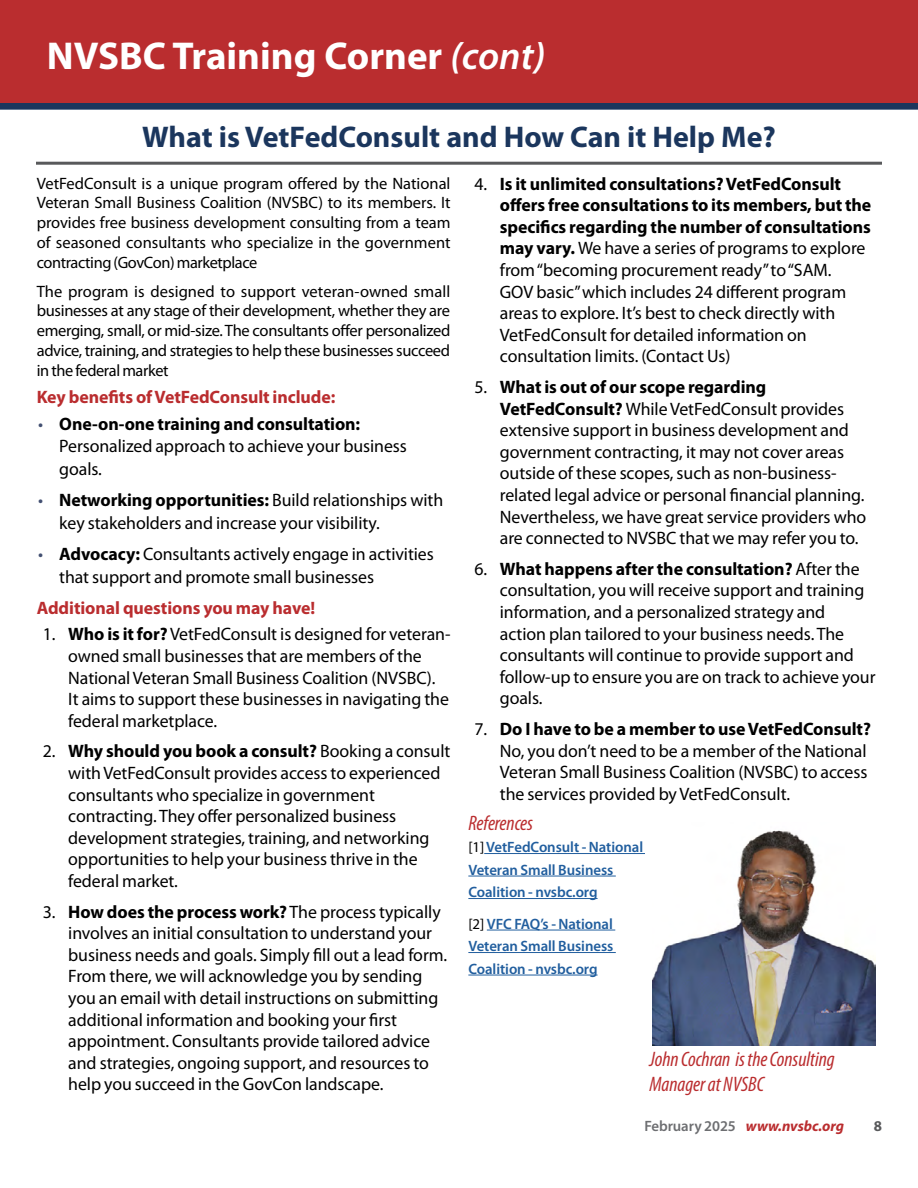
<style>
.page{position:relative;width:918px;height:1188px;background:#fff}
.page>*{position:absolute;margin:0;border:0;box-sizing:border-box;transform-origin:0 0}
.t1{font:700 39px "Myriad Pro";color:#fff}
.t2{font:700 30px "Myriad Pro";color:#1b365d}
.t3{font:italic condensed 21px/25.2px "Myriad Pro";letter-spacing:-.005em;color:#ba2d2f}
.t4{font:18px/21.6px "Myriad Pro";letter-spacing:-.005em;color:#000}
.t5{font:700 18px "Myriad Pro";letter-spacing:-.005em;color:#ba2d2f}
.t6{font:16.5px/19.8px "Myriad Pro";letter-spacing:-.02em;color:#000;text-align:justify}
.t7{font:600 15px/22.5px "Myriad Pro";letter-spacing:-.005em;color:#215e9e}
.t8{font:italic 700 15px "Myriad Pro";letter-spacing:-.005em;color:#ba2d2f}
.t9{font:700 15px "Myriad Pro";color:#58595b}
.s1{font-weight:600;font-style:italic}
.s2{color:#435072}
.s3{font-weight:700}
.s4{font-weight:400;color:#000}
.s5{font-weight:600;font-style:normal;color:#6d6e71}
</style>
<div class="page">
<div style="left:0;top:0;width:918px;height:97px;background:#ba2d2f"></div>
<div style="left:0;top:102px;width:918px;height:8px;background:#1b365d"></div>
<div style="left:0;top:20px;width:918px;height:83px;background:#ba2d2f"></div>
<img style="left:653px;top:830px;width:223px;height:215px">
<hr style="left:484px;top:853px;width:161px;height:1px;background:#215e9e">
<hr style="left:468px;top:876px;width:148px;height:1px;background:#215e9e">
<hr style="left:468px;top:898px;width:130px;height:1px;background:#215e9e">
<hr style="left:487px;top:930px;width:128px;height:1px;background:#215e9e">
<hr style="left:468px;top:952px;width:148px;height:1px;background:#215e9e">
<hr style="left:468px;top:975px;width:130px;height:1px;background:#215e9e">
<hr style="left:36px;top:162px;width:846px;height:3px;background:#58595b">
<h1 class="t1" style="left:47px;top:31px;width:500px">NVSBC Training Corner <span class="s1">(cont)</span></h1>
<h2 class="t2" style="left:142px;top:117px;width:635px">What is VetFedConsult and How Can it Help Me?</h2>
<p class="t6" style="left:37px;top:173px;width:415px">VetFedConsult is a unique program offered by the National Veteran Small Business Coalition (NVSBC) to its members. It provides free business development consulting from a team of seasoned consultants who specialize in the government contracting (GovCon) marketplace</p>
<p class="t6" style="left:37px;top:281px;width:415px">The program is designed to support veteran-owned small businesses at any stage of their development, whether they are emerging, small, or mid-size. The consultants offer personalized advice, training, and strategies to help these businesses succeed in the federal market</p>
<p class="t5" style="left:37px;top:385px;width:300px">Key benefits of VetFedConsult include:</p>
<p class="t4" style="left:59px;top:412px;width:349px;line-height:22.5px;text-indent:-21px"><span class="s2">•</span> <span class="s3">One-on-one training and consultation:<br></span>Personalized approach to achieve your business goals.</p>
<p class="t4" style="left:59px;top:489px;width:386px;line-height:22.5px;text-indent:-21px"><span class="s2">•</span> <span class="s3">Networking opportunities:</span> Build relationships with key stakeholders and increase your visibility.</p>
<p class="t4" style="left:59px;top:543px;width:376px;line-height:22.5px;text-indent:-21px"><span class="s2">•</span> <span class="s3">Advocacy:</span> Consultants actively engage in activities that support and promote small businesses</p>
<p class="t5" style="left:37px;top:596px;width:280px">Additional questions you may have!</p>
<p class="t4" style="left:68px;top:623px;width:384px;text-indent:-26px">1. <span class="s3">Who is it for?</span> VetFedConsult is designed for veteran&shy;owned small businesses that are members of the National Veteran Small Business Coalition (NVSBC).<br>It aims to support these businesses in navigating the federal marketplace.</p>
<p class="t4" style="left:68px;top:740px;width:384px;text-indent:-26px">2. <span class="s3">Why should you book a consult?</span> Booking a consult with VetFedConsult provides access to experienced consultants who specialize in government contracting. They offer personalized business development strategies, training, and networking opportunities to help your business thrive in the federal market.</p>
<p class="t4" style="left:68px;top:900px;width:381px;text-indent:-26px">3. <span class="s3">How does the process work?</span> The process typically involves an initial consultation to understand your business needs and goals. Simply fill out a lead form.<br>From there, we will acknowledge you by sending you an email with detail instructions on submitting additional information and booking your first appointment. Consultants provide tailored advice and strategies, ongoing support, and resources to help you succeed in the GovCon landscape.</p>
<p class="t4" style="left:500px;top:173px;width:373px;text-indent:-26px">4. <span class="s3">Is it unlimited consultations? VetFedConsult offers free consultations to its members, but the specifics regarding the number of consultations may vary.</span> We have a series of programs to explore from “becoming procurement ready” to “SAM.<br>GOV basic” which includes 24 different program areas to explore. It’s best to check directly with VetFedConsult for detailed information on consultation limits. (Contact Us)</p>
<p class="t4" style="left:500px;top:376px;width:368px;text-indent:-26px">5. <span class="s3">What is out of our scope regarding VetFedConsult?</span> While VetFedConsult provides extensive support in business development and government contracting, it may not cover areas outside of these scopes, such as non-business&shy;related legal advice or personal financial planning.<br>Nevertheless, we have great service providers who are connected to NVSBC that we may refer you to.</p>
<p class="t4" style="left:500px;top:558px;width:377px;text-indent:-26px">6. <span class="s3">What happens after the consultation?</span> After the consultation, you will receive support and training information, and a personalized strategy and action plan tailored to your business needs. The consultants will continue to provide support and follow-up to ensure you are on track to achieve your goals.</p>
<p class="t4" style="left:500px;top:718px;width:373px;text-indent:-26px">7. <span class="s3">Do I have to be a member to use VetFedConsult?<br></span>No, you don’t need to be a member of the National Veteran Small Business Coalition (NVSBC) to access the services provided by VetFedConsult.</p>
<p class="t3" style="left:468px;top:810px;width:66px">References</p>
<p class="t7" style="left:468px;top:835px;width:176px"><span class="s4">[1]</span> VetFedConsult - National<br>Veteran Small Business<br>Coalition - nvsbc.org</p>
<p class="t7" style="left:468px;top:912px;width:146px;text-align:justify"><span class="s4">[2]</span> VFC FAQ’s - National Veteran Small Business Coalition - nvsbc.org</p>
<p class="t3" style="left:650px;top:1046px;width:187px">John Cochran is the Consulting<br>Manager at NVSBC</p>
<p class="t8" style="left:644px;top:1116px;width:201px"><span class="s5">February 2025</span> www.nvsbc.org</p>
<p class="t9" style="left:874px;top:1116px;width:10px">8</p>
</div>
